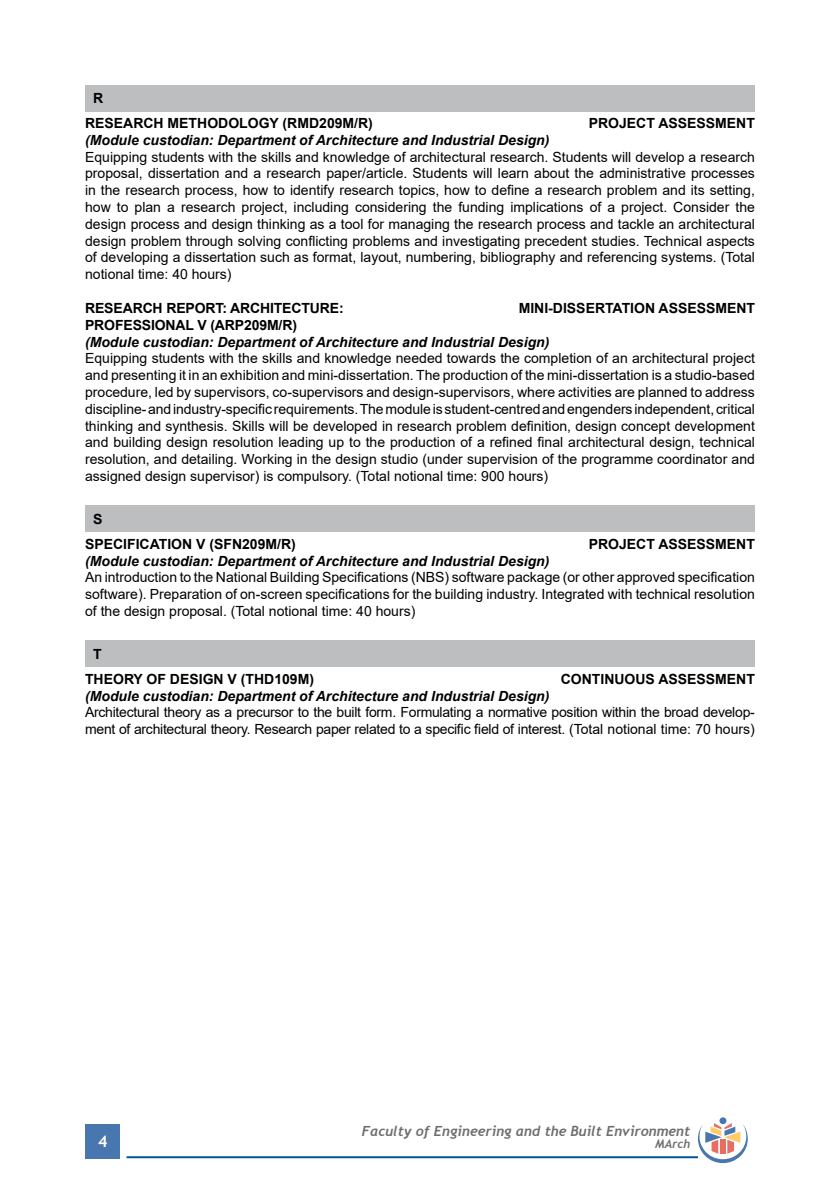
<style>
.page{position:relative;width:840px;height:1191px;background:#fff}
.page>*{position:absolute;margin:0;border:0;box-sizing:border-box;transform-origin:0 0}
.t1{font:700 16px "Trebuchet MS";color:#fff}
.t2{font:14px/16.8px "Arial";letter-spacing:-.02em;color:#000;text-align:justify}
.t3{font:italic 700 14px "Arial";color:#000}
.t4{font:700 14px/24.8px "Arial";color:#000}
.t5{font:italic 700 14px "Trebuchet";color:#6d6e71}
.t6{font:italic 700 12px "Trebuchet";color:#6d6e71}
</style>
<div class="page">
<div style="left:86px;top:1124px;width:34px;height:34px;background:#4777ae"></div>
<hr style="left:126px;top:1156px;width:571px;height:2px;background:#005596">
<div style="left:719px;top:1117px;width:7px;height:7px;background:#4777ae;border-radius:50%"></div>
<svg style="left:697px;top:1123px;width:50px;height:40px"></svg>
<div style="left:85px;top:85px;width:669px;height:26px;background:#bcbec0"></div>
<div style="left:85px;top:506px;width:669px;height:26px;background:#bcbec0"></div>
<div style="left:85px;top:641px;width:669px;height:26px;background:#bcbec0"></div>
<p class="t4" style="left:85px;top:86px;width:289px;text-indent:8px">R<br>RESEARCH METHODOLOGY (RMD209M/R)</p>
<p class="t4" style="left:588px;top:111px;width:167px">PROJECT ASSESSMENT</p>
<p class="t3" style="left:85px;top:131px;width:465px">(Module custodian: Department of Architecture and Industrial Design)</p>
<p class="t2" style="left:85px;top:148px;width:671px">Equipping students with the skills and knowledge of architectural research. Students will develop a research proposal, dissertation and a research paper/article. Students will learn about the administrative processes in the research process, how to identify research topics, how to define a research problem and its setting, how to plan a research project, including considering the funding implications of a project. Consider the design process and design thinking as a tool for managing the research process and tackle an architectural design problem through solving conflicting problems and investigating precedent studies. Technical aspects of developing a dissertation such as format, layout, numbering, bibliography and referencing systems. (Total notional time: 40 hours)</p>
<p class="t4" style="left:85px;top:296px;width:260px">RESEARCH REPORT: ARCHITECTURE:</p>
<p class="t4" style="left:518px;top:296px;width:238px">MINI-DISSERTATION ASSESSMENT</p>
<p class="t4" style="left:85px;top:312px;width:213px">PROFESSIONAL V (ARP209M/R)</p>
<p class="t3" style="left:85px;top:332px;width:465px">(Module custodian: Department of Architecture and Industrial Design)</p>
<p class="t2" style="left:85px;top:350px;width:671px">Equipping students with the skills and knowledge needed towards the completion of an architectural project and presenting it in an exhibition and mini-dissertation. The production of the mini-dissertation is a studio-based procedure, led by supervisors, co-supervisors and design-supervisors, where activities are planned to address discipline- and industry-specific requirements. The module is student-centred and engenders independent, critical thinking and synthesis. Skills will be developed in research problem definition, design concept development and building design resolution leading up to the production of a refined final architectural design, technical resolution, and detailing. Working in the design studio (under supervision of the programme coordinator and assigned design supervisor) is compulsory. (Total notional time: 900 hours)</p>
<p class="t4" style="left:85px;top:507px;width:212px;text-indent:8px">S<br>SPECIFICATION V (SFN209M/R)</p>
<p class="t4" style="left:588px;top:531px;width:167px">PROJECT ASSESSMENT</p>
<p class="t3" style="left:85px;top:551px;width:465px">(Module custodian: Department of Architecture and Industrial Design)</p>
<p class="t2" style="left:85px;top:569px;width:671px">An introduction to the National Building Specifications (NBS) software package (or other approved specification software). Preparation of on-screen specifications for the building industry. Integrated with technical resolution of the design proposal. (Total notional time: 40 hours)</p>
<p class="t4" style="left:85px;top:642px;width:230px;text-indent:8px">T<br>THEORY OF DESIGN V (THD109M)</p>
<p class="t4" style="left:560px;top:666px;width:195px">CONTINUOUS ASSESSMENT</p>
<p class="t3" style="left:85px;top:686px;width:465px">(Module custodian: Department of Architecture and Industrial Design)</p>
<p class="t2" style="left:85px;top:704px;width:671px">Architectural theory as a precursor to the built form. Formulating a normative position within the broad develop&shy;ment of architectural theory. Research paper related to a specific field of interest. (Total notional time: 70 hours)</p>
<p class="t1" style="left:98px;top:1131px;width:11px">4</p>
<p class="t5" style="left:362px;top:1121px;width:329px">Faculty of Engineering and the Built Environment</p>
<p class="t6" style="left:655px;top:1135px;width:36px">MArch</p>
</div>
